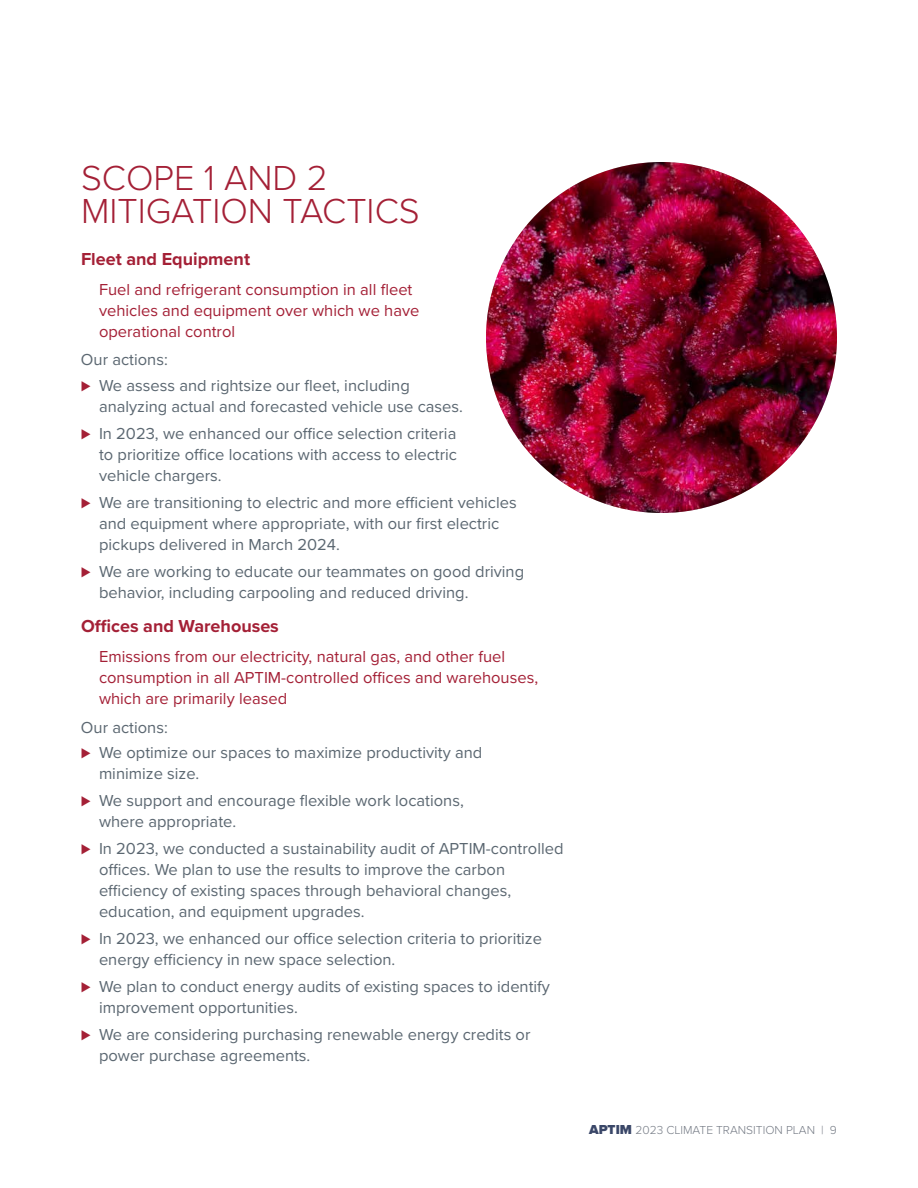
<style>
.page{position:relative;width:918px;height:1188px;background:#fff}
.page>*{position:absolute;margin:0;border:0;box-sizing:border-box;transform-origin:0 0}
.t1{font:300 36px/33px "Proxima Nova";color:#a42036}
.t2{font:700 18px "Proxima Nova";color:#a42036}
.t3{font:16.5px/21px "Proxima Nova";color:#5b6771}
.t4{font:16.5px/21px "Proxima Nova";color:#a42036}
.t5{font:300 12px "Proxima Nova";color:#757b85}
.s1{color:#a42036}
.s2{font-weight:900;font-size:13.5px;color:#3a4768}
</style>
<div class="page">
<img style="left:486px;top:162px;width:351px;height:351px;border-radius:176px">
<h1 class="t1" style="left:81px;top:160px;width:340px">SCOPE 1 AND 2<br>MITIGATION TACTICS</h1>
<p class="t2" style="left:81px;top:245px;width:171px">Fleet and Equipment</p>
<p class="t4" style="left:99px;top:278px;width:322px">Fuel and refrigerant consumption in all fleet vehicles and equipment over which we have operational control</p>
<p class="t3" style="left:81px;top:346px;width:330px;line-height:25.5px">Our actions:<br><span class="s1">⊲</span> We assess and rightsize our fleet, including</p>
<p class="t3" style="left:81px;top:392px;width:384px;line-height:27px;text-indent:18px">analyzing actual and forecasted vehicle use cases. <span class="s1">⊲</span> In 2023, we enhanced our office selection criteria</p>
<p class="t3" style="left:99px;top:443px;width:360px">to prioritize office locations with access to electric vehicle chargers.</p>
<p class="t3" style="left:99px;top:491px;width:419px;text-indent:-18px"><span class="s1">⊲</span> We are transitioning to electric and more efficient vehicles and equipment where appropriate, with our first electric pickups delivered in March 2024.</p>
<p class="t3" style="left:99px;top:560px;width:427px;text-indent:-18px"><span class="s1">⊲</span> We are working to educate our teammates on good driving behavior, including carpooling and reduced driving.</p>
<p class="t2" style="left:81px;top:613px;width:199px">Offices and Warehouses</p>
<p class="t4" style="left:99px;top:645px;width:441px">Emissions from our electricity, natural gas, and other fuel consumption in all APTIM-controlled offices and warehouses, which are primarily leased</p>
<p class="t3" style="left:81px;top:714px;width:403px;line-height:25.5px">Our actions:<br><span class="s1">⊲</span> We optimize our spaces to maximize productivity and</p>
<p class="t3" style="left:81px;top:759px;width:384px;line-height:27px;text-indent:18px">minimize size.<br><span class="s1">⊲</span> We support and encourage flexible work locations,</p>
<p class="t3" style="left:81px;top:807px;width:484px;line-height:27px;text-indent:18px">where appropriate.<br><span class="s1">⊲</span> In 2023, we conducted a sustainability audit of APTIM-controlled</p>
<p class="t3" style="left:99px;top:858px;width:414px">offices. We plan to use the results to improve the carbon efficiency of existing spaces through behavioral changes, education, and equipment upgrades.</p>
<p class="t3" style="left:99px;top:927px;width:445px;text-indent:-18px"><span class="s1">⊲</span> In 2023, we enhanced our office selection criteria to prioritize energy efficiency in new space selection.</p>
<p class="t3" style="left:99px;top:975px;width:453px;text-indent:-18px"><span class="s1">⊲</span> We plan to conduct energy audits of existing spaces to identify improvement opportunities.</p>
<p class="t3" style="left:99px;top:1023px;width:433px;text-indent:-18px"><span class="s1">⊲</span> We are considering purchasing renewable energy credits or power purchase agreements.</p>
<p class="t5" style="left:589px;top:1121px;width:249px"><span class="s2">APTIM</span> 2023 CLIMATE TRANSITION PLAN | 9</p>
</div>
